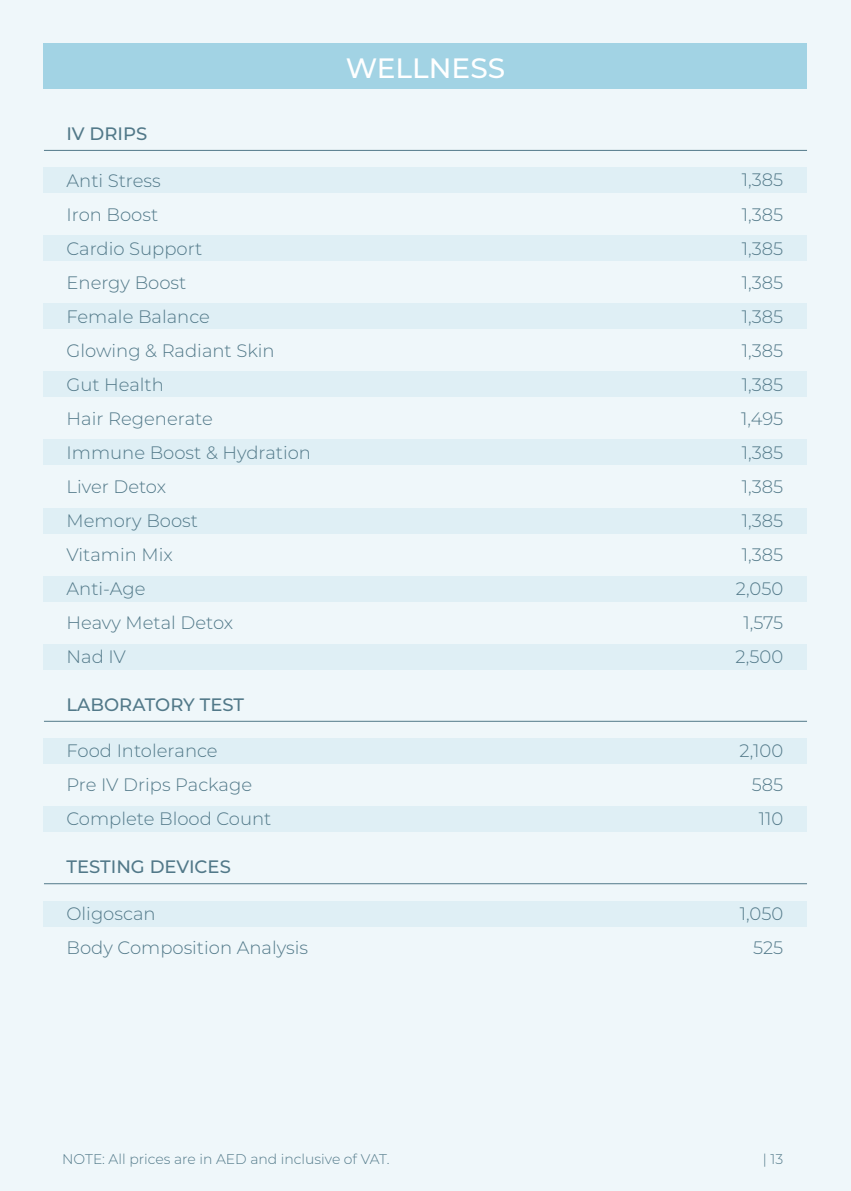
<style>
.page{position:relative;width:851px;height:1191px;background:#fff}
.page>*{position:absolute;margin:0;border:0;box-sizing:border-box;transform-origin:0 0}
.t1{font:500 28px "Montserrat";color:#fff}
.t2{font:300 18px/34px "Montserrat";color:#527989}
.t3{font:500 18px "Montserrat";color:#527989}
.t4{font:300 14px "Montserrat";color:#527989}
</style>
<div class="page">
<div style="left:0;top:0;width:850px;height:1191px;background:#eff7fa"></div>
<div style="left:44px;top:44px;width:762px;height:45px;background:#a2d3e4"></div>
<div style="left:44px;top:167px;width:762px;height:26px;background:#dfeff5"></div>
<div style="left:44px;top:235px;width:762px;height:26px;background:#dfeff5"></div>
<div style="left:44px;top:303px;width:762px;height:26px;background:#dfeff5"></div>
<div style="left:44px;top:371px;width:762px;height:26px;background:#dfeff5"></div>
<div style="left:44px;top:440px;width:762px;height:25px;background:#dfeff5"></div>
<div style="left:44px;top:508px;width:762px;height:25px;background:#dfeff5"></div>
<div style="left:44px;top:576px;width:762px;height:25px;background:#dfeff5"></div>
<div style="left:44px;top:644px;width:762px;height:25px;background:#dfeff5"></div>
<hr style="left:44px;top:150px;width:762px;height:1px;background:#527989">
<div style="left:44px;top:738px;width:762px;height:26px;background:#dfeff5"></div>
<div style="left:44px;top:806px;width:762px;height:26px;background:#dfeff5"></div>
<hr style="left:44px;top:721px;width:762px;height:1px;background:#527989">
<div style="left:44px;top:900px;width:762px;height:26px;background:#dfeff5"></div>
<hr style="left:44px;top:883px;width:762px;height:1px;background:#527989">
<p class="t3" style="left:66px;top:121px;width:82px">IV DRIPS</p>
<h1 class="t1" style="left:345px;top:48px;width:161px">WELLNESS</h1>
<p class="t2" style="left:66px;top:163px;width:246px">Anti Stress<br>Iron Boost<br>Cardio Support<br>Energy Boost<br>Female Balance<br>Glowing &amp; Radiant Skin<br>Gut Health<br>Hair Regenerate<br>Immune Boost &amp; Hydration<br>Liver Detox<br>Memory Boost<br>Vitamin Mix<br>Anti-Age<br>Heavy Metal Detox<br>Nad IV</p>
<p class="t3" style="left:66px;top:692px;width:179px">LABORATORY TEST</p>
<p class="t2" style="left:66px;top:733px;width:206px">Food Intolerance<br>Pre IV Drips Package<br>Complete Blood Count</p>
<p class="t2" style="left:739px;top:733px;width:45px;text-align:right">2,100<br>585<br>110</p>
<p class="t3" style="left:66px;top:854px;width:166px">TESTING DEVICES</p>
<p class="t2" style="left:66px;top:896px;width:243px">Oligoscan<br>Body Composition Analysis</p>
<p class="t2" style="left:739px;top:896px;width:45px;text-align:right">1,050<br>525</p>
<p class="t2" style="left:735px;top:162px;width:49px;text-align:center">1,385<br>1,385<br>1,385<br>1,385<br>1,385<br>1,385<br>1,385<br>1,495<br>1,385<br>1,385<br>1,385<br>1,385<br>2,050<br>1,575<br>2,500</p>
<p class="t4" style="left:62px;top:1149px;width:328px">NOTE: All prices are in AED and inclusive of VAT.</p>
<p class="t4" style="left:762px;top:1149px;width:22px">| 13</p>
</div>
